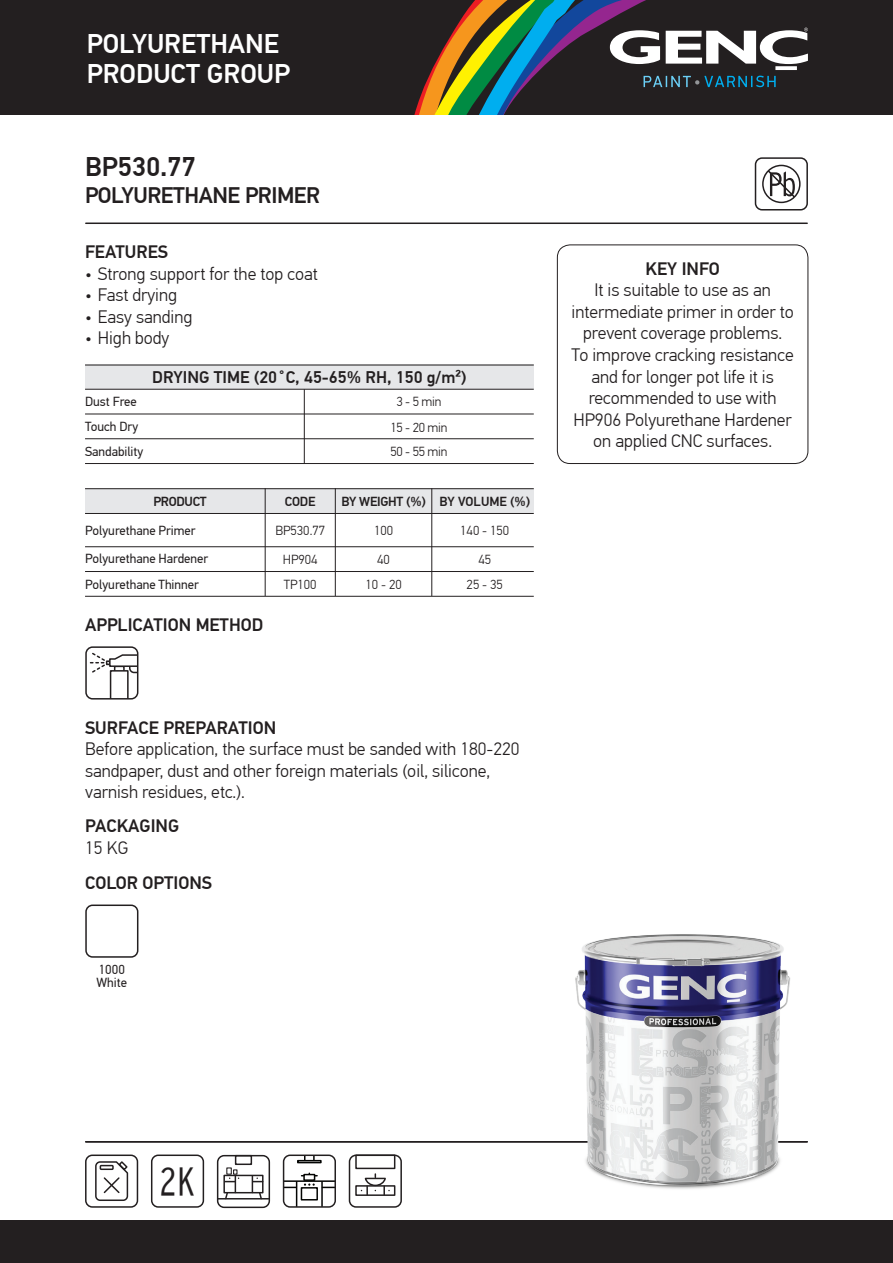
<style>
.page{position:relative;width:893px;height:1263px;background:#fff}
.page>*{position:absolute;margin:0;border:0;box-sizing:border-box;transform-origin:0 0}
.t1{font:39.3px "Interstate Condensed X Light";color:#231f20}
.t2{font:500 27px/30px "PF Din Text Pro";color:#fff}
.t3{font:500 27px "PF Din Text Pro";color:#231f20}
.t4{font:500 22.5px "PF Din Text Pro";letter-spacing:-.02em;color:#231f20}
.t5{font:300 18px/21.6px "PF Din Text Pro";color:#231f20;text-align:center}
.t6{font:500 18px "PF Din Text Pro";color:#231f20}
.t7{font:500 16.8px "PF Din Text Pro";color:#231f20}
.t8{font:13.2px/24.9px "PF Din Text Pro";color:#231f20}
.t9{font:300 13.2px/29px "PF Din Text Pro";color:#231f20;text-align:center}
.t10{font:500 13.2px "PF Din Text Pro";letter-spacing:-.02em;color:#231f20}
.t11{font:300 13.2px/26.1px "PF Din Text Pro";letter-spacing:-.02em;color:#231f20;text-align:center}
</style>
<div class="page">
<div style="left:0;top:0;width:893px;height:115px;background:#231f20"></div>
<div style="left:0;top:1220px;width:893px;height:43px;background:#231f20"></div>
<svg style="left:414px;top:0;width:394px;height:115px"></svg>
<hr style="left:86px;top:222px;width:721px;height:2px;background:#231f20">
<hr style="left:86px;top:1141px;width:721px;height:1px;background:#231f20">
<div style="left:557px;top:244px;width:251px;height:220px;border:1px solid #231f20;border-radius:13px"></div>
<div style="left:217px;top:1155px;width:53px;height:53px;border:2px solid #231f20;border-radius:7px"></div>
<hr style="left:218px;top:1198px;width:51px;height:1px;background:#231f20">
<div style="left:235px;top:1155px;width:17px;height:10px;border:2px solid #231f20"></div>
<div style="left:226px;top:1167px;width:6px;height:8px;border:1px solid #231f20"></div>
<svg style="left:224px;top:1169px;width:39px;height:31px"></svg>
<div style="left:85px;top:1154px;width:53px;height:54px;border:2px solid #231f20;border-radius:7px"></div>
<svg style="left:95px;top:1161px;width:34px;height:40px"></svg>
<div style="left:151px;top:1154px;width:53px;height:54px;border:2px solid #231f20;border-radius:7px"></div>
<div style="left:755px;top:157px;width:53px;height:53px;border:2px solid #231f20;border-radius:7px"></div>
<svg style="left:762px;top:164px;width:39px;height:40px"></svg>
<div style="left:349px;top:1154px;width:53px;height:54px;border:2px solid #231f20;border-radius:7px"></div>
<div style="left:355px;top:1185px;width:40px;height:11px;border:2px solid #231f20"></div>
<div style="left:355px;top:1154px;width:40px;height:15px;border:2px solid #231f20"></div>
<svg style="left:361px;top:1174px;width:29px;height:21px"></svg>
<svg style="left:286px;top:1173px;width:47px;height:32px"></svg>
<svg style="left:298px;top:1157px;width:23px;height:3px"></svg>
<div style="left:297px;top:1160px;width:25px;height:3px;border:2px solid #040503"></div>
<div style="left:283px;top:1154px;width:53px;height:54px;border:2px solid #231f20;border-radius:7px"></div>
<div style="left:85px;top:365px;width:449px;height:24px;background:#e6e7e9"></div>
<hr style="left:85px;top:389px;width:449px;height:1px;background:#231f20">
<hr style="left:85px;top:463px;width:449px;height:1px;background:#231f20">
<hr style="left:304px;top:389px;width:1px;height:75px;background:#231f20">
<hr style="left:85px;top:414px;width:449px;height:1px;background:#231f20">
<hr style="left:85px;top:438px;width:449px;height:1px;background:#231f20">
<div style="left:85px;top:904px;width:53px;height:54px;border:2px solid #231f20;border-radius:7px"></div>
<hr style="left:85px;top:365px;width:449px;height:1px;background:#231f20">
<div style="left:85px;top:646px;width:53px;height:53px;border:2px solid #231f20;border-radius:7px"></div>
<svg style="left:90px;top:651px;width:48px;height:48px"></svg>
<div style="left:85px;top:488px;width:449px;height:25px;background:#e6e7e9"></div>
<hr style="left:85px;top:488px;width:449px;height:1px;background:#231f20">
<hr style="left:85px;top:513px;width:449px;height:1px;background:#231f20">
<hr style="left:85px;top:546px;width:449px;height:1px;background:#231f20">
<hr style="left:85px;top:571px;width:449px;height:1px;background:#231f20">
<hr style="left:85px;top:596px;width:449px;height:1px;background:#231f20">
<img style="left:573px;top:934px;width:219px;height:255px">
<hr style="left:265px;top:488px;width:1px;height:108px;background:#231f20">
<hr style="left:335px;top:488px;width:1px;height:108px;background:#231f20">
<hr style="left:431px;top:488px;width:1px;height:108px;background:#231f20">
<h2 class="t2" style="left:87px;top:29px;width:205px">POLYURETHANE<br>PRODUCT GROUP</h2>
<h2 class="t3" style="left:85px;top:151px;width:112px">BP530.77</h2>
<p class="t4" style="left:85px;top:182px;width:237px">POLYURETHANE PRIMER</p>
<p class="t6" style="left:85px;top:241px;width:85px">FEATURES</p>
<p class="t5" style="left:85px;top:263px;width:234px">• Strong support for the top coat</p>
<p class="t5" style="left:85px;top:284px;width:94px">• Fast drying</p>
<p class="t5" style="left:85px;top:306px;width:109px">• Easy sanding</p>
<p class="t5" style="left:85px;top:328px;width:86px">• High body</p>
<p class="t7" style="left:152px;top:367px;width:316px">DRYING TIME (20˚C, 45-65% RH, 150 g/m²)</p>
<p class="t8" style="left:85px;top:389px;width:53px">Dust Free</p>
<p class="t11" style="left:390px;top:389px;width:58px">3 - 5 min<br>15 - 20 min</p>
<p class="t9" style="left:390px;top:437px;width:58px">50 - 55 min</p>
<p class="t8" style="left:85px;top:414px;width:60px">Touch Dry<br>Sandability</p>
<p class="t10" style="left:153px;top:494px;width:55px">PRODUCT</p>
<p class="t8" style="left:85px;top:516px;width:125px;line-height:28.3px">Polyurethane Primer<br>Polyurethane Hardener</p>
<p class="t8" style="left:85px;top:572px;width:115px">Polyurethane Thinner</p>
<p class="t6" style="left:85px;top:614px;width:180px">APPLICATION METHOD</p>
<p class="t10" style="left:285px;top:493px;width:32px">CODE</p>
<p class="t10" style="left:341px;top:493px;width:190px">BY WEIGHT (%) BY VOLUME (%)</p>
<p class="t9" style="left:275px;top:516px;width:51px">BP530.77<br>HP904</p>
<p class="t9" style="left:284px;top:570px;width:34px">TP100</p>
<p class="t9" style="left:374px;top:516px;width:21px;text-align:left">100<br>40</p>
<p class="t9" style="left:365px;top:570px;width:38px">10 - 20</p>
<p class="t9" style="left:460px;top:516px;width:50px">140 - 150<br>45</p>
<p class="t9" style="left:467px;top:570px;width:38px">25 - 35</p>
<p class="t6" style="left:85px;top:716px;width:193px">SURFACE PREPARATION</p>
<p class="t5" style="left:85px;top:738px;width:436px;text-align:left">Before application, the surface must be sanded with 180-220 sandpaper, dust and other foreign materials (oil, silicone, varnish residues, etc.).</p>
<p class="t6" style="left:85px;top:815px;width:95px">PACKAGING</p>
<p class="t5" style="left:85px;top:837px;width:45px">15 KG</p>
<p class="t6" style="left:85px;top:872px;width:128px">COLOR OPTIONS</p>
<p class="t8" style="left:96px;top:962px;width:32px;line-height:13.5px">1000<br>White</p>
<p class="t6" style="left:645px;top:258px;width:76px">KEY INFO</p>
<p class="t5" style="left:571px;top:279px;width:224px">It is suitable to use as an intermediate primer in order to prevent coverage problems.<br>To improve cracking resistance and for longer pot life it is recommended to use with<br>HP906 Polyurethane Hardener on applied CNC surfaces.</p>
<h1 class="t1" style="left:160px;top:1159px;width:37px">2K</h1>
</div>
